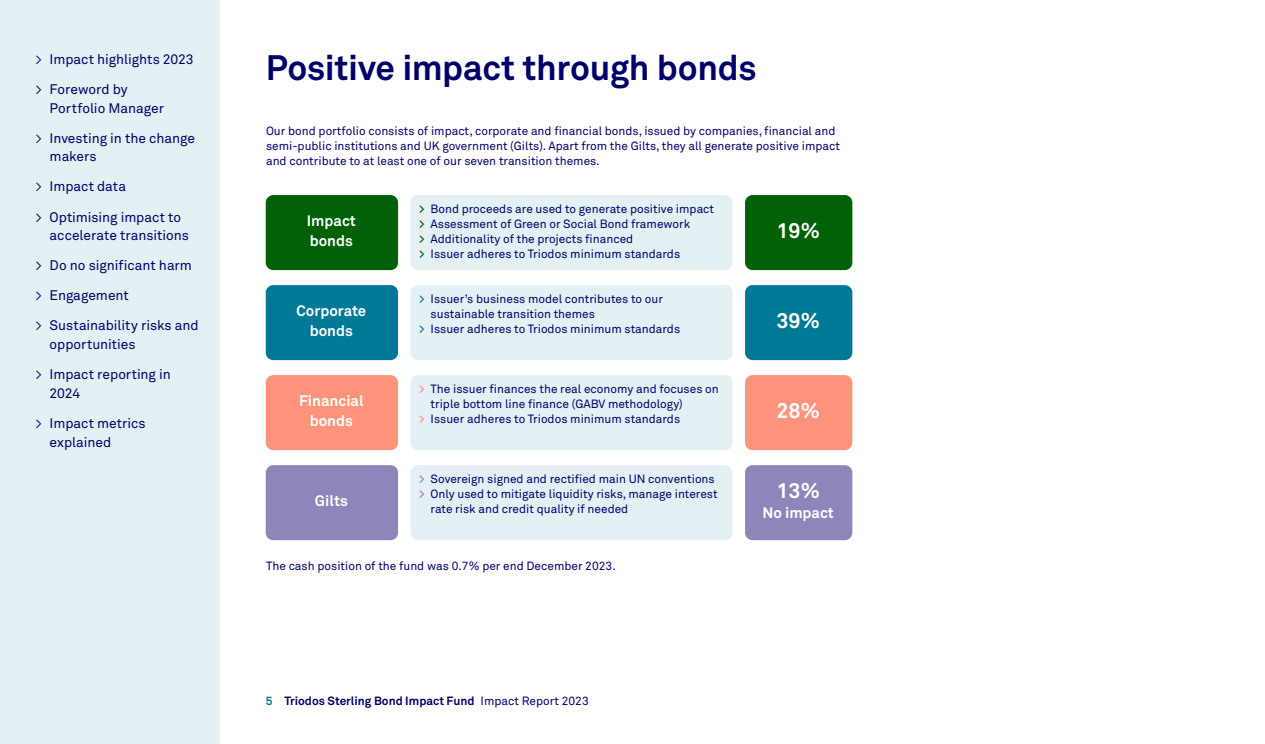
<style>
.page{position:relative;width:1265px;height:744px;background:#fff}
.page>*{position:absolute;margin:0;border:0;box-sizing:border-box;transform-origin:0 0}
.t1{font:700 35px "Akkurat Pro";letter-spacing:-.01em;color:#00006b}
.t2{font:700 21.25px "Akkurat Pro";color:#fff}
.t3{font:700 15px/20px "Akkurat Pro";color:#fff;text-align:center}
.t4{font:13.75px/30px "Akkurat Pro";letter-spacing:-.005em;color:#00006b}
.t5{font:11.88px/15px "Akkurat Pro";color:#00006b}
.t6{font:700 11.88px "Akkurat Pro";color:#00006b}
.s1{font-weight:700;color:#006106}
.s2{font-weight:700;color:#007997}
.s3{font-weight:700;color:#ff937b}
.s4{font-weight:700;color:#9085ba}
.s5{color:#007997}
.s6{font-weight:400}
</style>
<div class="page">
<div style="left:0;top:0;width:220px;height:744px;background:#e5f0f4"></div>
<div style="left:411px;top:195px;width:322px;height:75px;background:#e5f0f4;border-radius:8px"></div>
<div style="left:411px;top:285px;width:322px;height:75px;background:#e5f0f4;border-radius:8px"></div>
<div style="left:411px;top:375px;width:322px;height:75px;background:#e5f0f4;border-radius:8px"></div>
<div style="left:411px;top:465px;width:322px;height:75px;background:#e5f0f4;border-radius:8px"></div>
<div style="left:266px;top:195px;width:132px;height:75px;background:#006106;border-radius:8px"></div>
<div style="left:266px;top:285px;width:132px;height:75px;background:#007997;border-radius:8px"></div>
<div style="left:266px;top:375px;width:132px;height:75px;background:#ff937b;border-radius:8px"></div>
<div style="left:266px;top:465px;width:132px;height:75px;background:#9085ba;border-radius:8px"></div>
<div style="left:745px;top:195px;width:107px;height:75px;background:#006106;border-radius:8px"></div>
<div style="left:745px;top:285px;width:107px;height:75px;background:#007997;border-radius:8px"></div>
<div style="left:745px;top:375px;width:107px;height:75px;background:#ff937b;border-radius:8px"></div>
<div style="left:745px;top:465px;width:107px;height:75px;background:#9085ba;border-radius:8px"></div>
<p class="t4" style="left:35px;top:44px;width:160px">&gt; Impact highlights 2023 &gt; Foreword by</p>
<p class="t4" style="left:35px;top:93px;width:161px;text-indent:14px">Portfolio Manager<br>&gt; Investing in the change</p>
<p class="t4" style="left:35px;top:142px;width:147px;text-indent:14px">makers<br>&gt; Impact data<br>&gt; Optimising impact to</p>
<p class="t4" style="left:35px;top:220px;width:165px;text-indent:14px">accelerate transitions &gt; Do no significant harm &gt; Engagement<br>&gt; Sustainability risks and</p>
<p class="t4" style="left:35px;top:329px;width:137px;text-indent:14px">opportunities<br>&gt; Impact reporting in</p>
<p class="t4" style="left:35px;top:378px;width:112px;text-indent:14px">2024<br>&gt; Impact metrics</p>
<p class="t4" style="left:50px;top:427px;width:63px">explained</p>
<h1 class="t1" style="left:266px;top:46px;width:492px">Positive impact through bonds</h1>
<p class="t5" style="left:266px;top:123px;width:575px">Our bond portfolio consists of impact, corporate and financial bonds, issued by companies, financial and semi-public institutions and UK government (Gilts). Apart from the Gilts, they all generate positive impact and contribute to at least one of our seven transition themes.</p>
<p class="t3" style="left:307px;top:211px;width:51px;text-align:left">Impact bonds</p>
<p class="t3" style="left:296px;top:301px;width:71px">Corporate bonds</p>
<p class="t3" style="left:299px;top:391px;width:66px">Financial bonds</p>
<p class="t3" style="left:315px;top:491px;width:34px">Gilts</p>
<p class="t5" style="left:419px;top:201px;width:296px"><span class="s1">&gt;</span> Bond proceeds are used to generate positive impact <span class="s1">&gt;</span> Assessment of Green or Social Bond framework<br><span class="s1">&gt;</span> Additionality of the projects financed<br><span class="s1">&gt;</span> Issuer adheres to Triodos minimum standards</p>
<p class="t5" style="left:419px;top:291px;width:245px"><span class="s2">&gt;</span> Issuer’s business model contributes to our</p>
<p class="t5" style="left:431px;top:306px;width:166px">sustainable transition themes</p>
<p class="t5" style="left:419px;top:321px;width:262px"><span class="s2">&gt;</span> Issuer adheres to Triodos minimum standards</p>
<p class="t5" style="left:419px;top:381px;width:301px"><span class="s3">&gt;</span> The issuer finances the real economy and focuses on</p>
<p class="t5" style="left:431px;top:396px;width:254px">triple bottom line finance (GABV methodology)</p>
<p class="t5" style="left:419px;top:411px;width:262px"><span class="s3">&gt;</span> Issuer adheres to Triodos minimum standards</p>
<p class="t5" style="left:419px;top:471px;width:297px"><span class="s4">&gt;</span> Sovereign signed and rectified main UN conventions</p>
<p class="t5" style="left:419px;top:486px;width:300px"><span class="s4">&gt;</span> Only used to mitigate liquidity risks, manage interest</p>
<p class="t5" style="left:431px;top:501px;width:199px">rate risk and credit quality if needed</p>
<p class="t5" style="left:266px;top:558px;width:351px">The cash position of the fund was 0.7% per end December 2023.</p>
<h2 class="t2" style="left:776px;top:218px;width:45px">19%</h2>
<h2 class="t2" style="left:776px;top:308px;width:45px">39%</h2>
<h2 class="t2" style="left:776px;top:398px;width:45px">28%</h2>
<h2 class="t2" style="left:776px;top:478px;width:45px">13%</h2>
<p class="t3" style="left:762px;top:503px;width:73px">No impact</p>
<p class="t6" style="left:266px;top:693px;width:325px"><span class="s5">5</span> Triodos Sterling Bond Impact Fund <span class="s6">Impact Report 2023</span></p>
</div>
